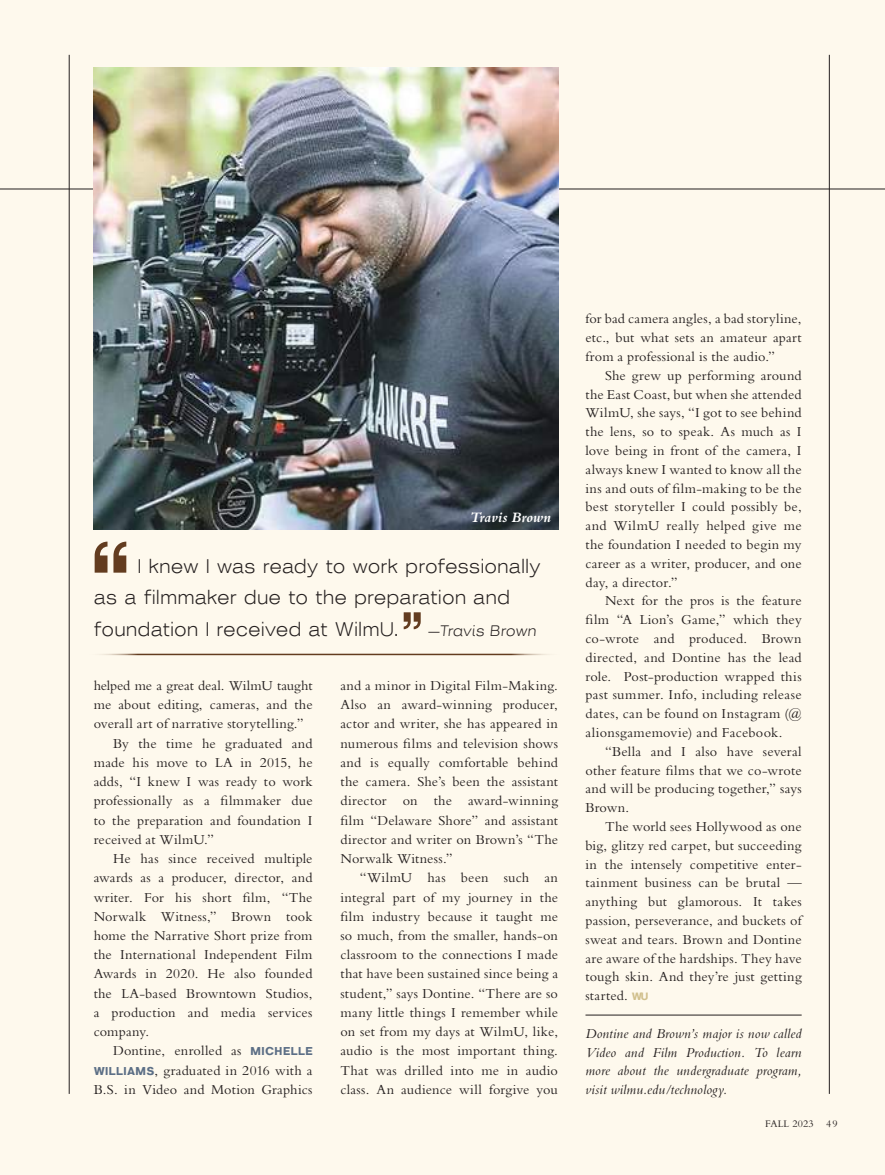
<style>
.page{position:relative;width:885px;height:1175px;background:#fff}
.page>*{position:absolute;margin:0;border:0;box-sizing:border-box;transform-origin:0 0}
.t1{font:165px "Korbin";color:#633c1f}
.t2{font:90px "Korbin";color:#633c1f}
.t3{font:19.5px/31.5px "Korbin";letter-spacing:.03em;color:#241f1f}
.t4{font:italic 15px "Korbin";letter-spacing:.015em;color:#241f1f}
.t5{font:italic 700 15px "Bembo Std";color:#fff}
.t6{font:14.25px/18.8px "Bembo Std";letter-spacing:.025em;color:#241f1f;text-align:justify}
.t7{font:italic 14.25px/18.8px "Bembo Std";letter-spacing:.01em;color:#241f1f;text-align:justify}
.t8{font:14.25px "Bembo Std";letter-spacing:.005em;color:#241f1f}
.t9{font:14.25px "Bembo Std";color:#241f1f}
.t10{font:10.5px "Bembo Std";letter-spacing:.01em;color:#241f1f}
.s1{font-family:"Korbin";font-weight:900;font-size:11.25px;color:#5c6f86}
.s2{font-family:"Korbin";font-weight:900;font-size:10.5px;color:#d1c08d}
</style>
<div class="page">
<div style="left:0;top:0;width:884px;height:1174px;background:#fef9ed"></div>
<hr style="left:0;top:189px;width:884px;height:1px;background:#241f1f">
<hr style="left:69px;top:55px;width:1px;height:1038px;background:#241f1f">
<hr style="left:828px;top:55px;width:1px;height:1038px;background:#241f1f">
<img style="left:94px;top:68px;width:464px;height:461px">
<hr style="left:585px;top:1014px;width:216px;height:1px;background:#241f1f">
<hr style="left:85px;top:653px;width:478px;height:2px;background:#633c1f">
<p class="t5" style="left:470px;top:509px;width:82px">Travis Brown</p>
<h1 class="t1" style="left:86px;top:510px;width:46px">‘‘</h1>
<h3 class="t3" style="left:94px;top:550px;width:448px;text-indent:44px">I knew I was ready to work professionally as a filmmaker due to the preparation and foundation I received at WilmU.</h3>
<h2 class="t2" style="left:401px;top:595px;width:26px">’’</h2>
<p class="t4" style="left:427px;top:622px;width:110px">—Travis Brown</p>
<p class="t6" style="left:94px;top:675px;width:220px">helped me a great deal. WilmU taught</p>
<p class="t6" style="left:94px;top:695px;width:220px">me about editing, cameras, and the</p>
<p class="t6" style="left:94px;top:714px;width:211px">overall art of narrative storytelling.”</p>
<p class="t6" style="left:113px;top:733px;width:201px">By the time he graduated and</p>
<p class="t6" style="left:94px;top:752px;width:220px">made his move to LA in 2015, he</p>
<p class="t6" style="left:94px;top:772px;width:220px">adds, “I knew I was ready to work</p>
<p class="t6" style="left:94px;top:791px;width:220px">professionally as a filmmaker due</p>
<p class="t6" style="left:94px;top:810px;width:220px">to the preparation and foundation I</p>
<p class="t6" style="left:94px;top:829px;width:122px">received at WilmU.”</p>
<p class="t8" style="left:113px;top:850px;width:201px">He has since received multiple</p>
<p class="t6" style="left:94px;top:868px;width:220px">awards as a producer, director, and</p>
<p class="t6" style="left:94px;top:887px;width:220px">writer. For his short film, “The</p>
<p class="t6" style="left:94px;top:906px;width:220px">Norwalk Witness,” Brown took</p>
<p class="t8" style="left:94px;top:927px;width:219px">home the Narrative Short prize from</p>
<p class="t6" style="left:94px;top:945px;width:219px">the International Independent Film</p>
<p class="t6" style="left:94px;top:964px;width:220px">Awards in 2020. He also founded</p>
<p class="t6" style="left:94px;top:983px;width:220px">the LA-based Browntown Studios,</p>
<p class="t6" style="left:94px;top:1002px;width:220px">a production and media services</p>
<p class="t6" style="left:94px;top:1022px;width:57px">company.</p>
<p class="t6" style="left:113px;top:1041px;width:201px">Dontine, enrolled as <span class="s1">MICHELLE</span></p>
<p class="t6" style="left:94px;top:1060px;width:220px"><span class="s1">WILLIAMS</span>, graduated in 2016 with a</p>
<p class="t9" style="left:94px;top:1081px;width:220px">B.S. in Video and Motion Graphics</p>
<p class="t6" style="left:340px;top:675px;width:219px;line-height:19.2px">and a minor in Digital Film-Making.<br>Also an award-winning producer, actor and writer, she has appeared in numerous films and television shows and is equally comfortable behind the camera. She’s been the assistant director on the award-winning film “Delaware Shore” and assistant director and writer on Brown’s “The Norwalk Witness.”</p>
<p class="t6" style="left:340px;top:868px;width:219px;line-height:19.2px;text-indent:19px">“WilmU has been such an integral part of my journey in the film industry because it taught me so much, from the smaller, hands-on classroom to the connections I made that have been sustained since being a student,” says Dontine. “There are so many little things I remember while on set from my days at WilmU, like, audio is the most important thing.<br>That was drilled into me in audio class. An audience will forgive you</p>
<p class="t6" style="left:585px;top:309px;width:218px">for bad camera angles, a bad storyline, etc., but what sets an amateur apart from a professional is the audio.”</p>
<p class="t6" style="left:585px;top:366px;width:218px;text-indent:19px">She grew up performing around the East Coast, but when she attended WilmU, she says, “I got to see behind the lens, so to speak. As much as I love being in front of the camera, I always knew I wanted to know all the ins and outs of film-making to be the best storyteller I could possibly be, and WilmU really helped give me the foundation I needed to begin my career as a writer, producer, and one day, a director.”</p>
<p class="t6" style="left:585px;top:591px;width:218px;text-indent:19px">Next for the pros is the feature film “A Lion’s Game,” which they co-wrote and produced. Brown directed, and Dontine has the lead role. Post-production wrapped this past summer. Info, including release dates, can be found on Instagram (@ alionsgamemovie) and Facebook.</p>
<p class="t6" style="left:585px;top:741px;width:218px;text-indent:19px">“Bella and I also have several other feature films that we co-wrote and will be producing together,” says Brown.</p>
<p class="t6" style="left:585px;top:817px;width:219px;text-indent:19px">The world sees Hollywood as one big, glitzy red carpet, but succeeding in the intensely competitive enter&shy;tainment business can be brutal — anything but glamorous. It takes passion, perseverance, and buckets of sweat and tears. Brown and Dontine are aware of the hardships. They have tough skin. And they’re just getting started. <span class="s2">WU</span></p>
<p class="t7" style="left:585px;top:1023px;width:218px">Dontine and Brown’s major is now called Video and Film Production. To learn more about the undergraduate program, visit wilmu.edu/technology.</p>
<p class="t10" style="left:765px;top:1117px;width:74px">FALL 2023 49</p>
</div>
